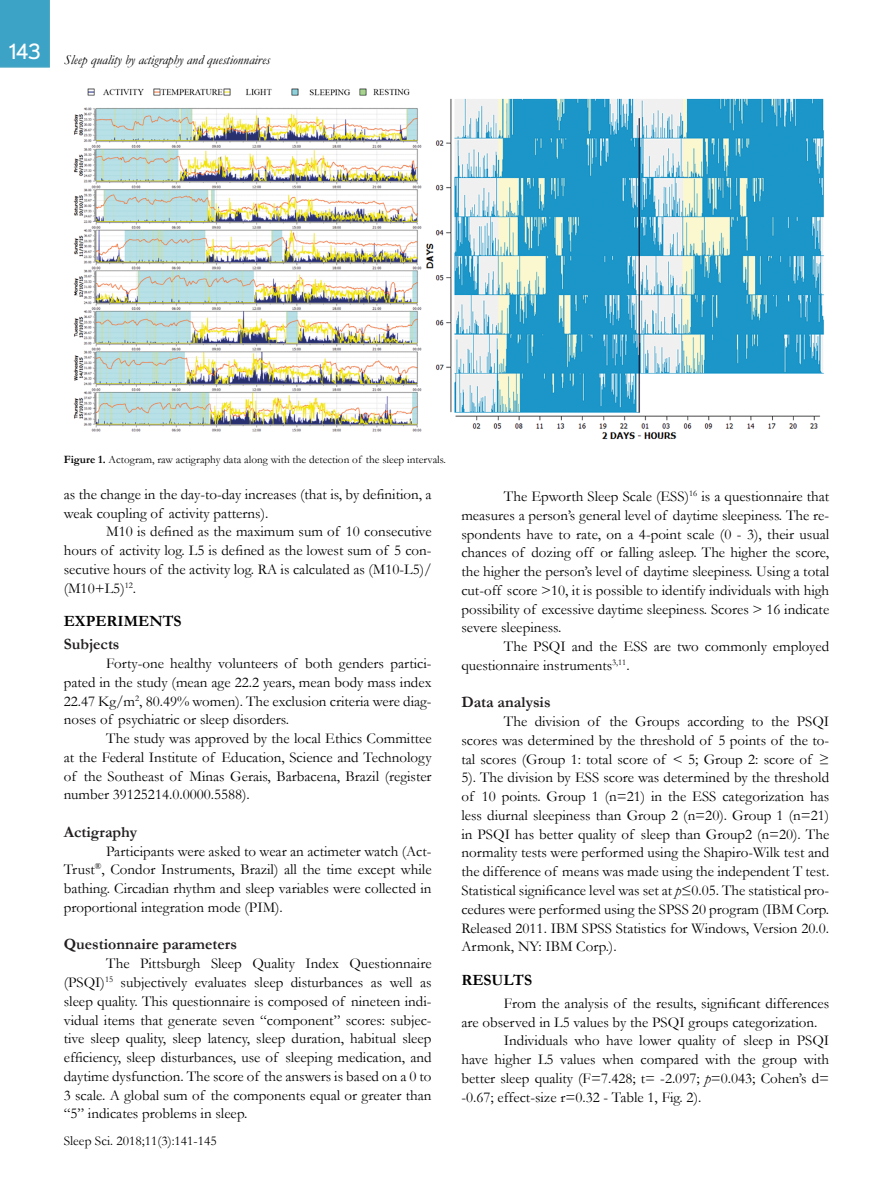
<style>
.page{position:relative;width:893px;height:1191px;background:#fff}
.page>*{position:absolute;margin:0;border:0;box-sizing:border-box;transform-origin:0 0}
.t1{font:700 15.75px "Garamond";color:#221e1f}
.t2{font:700 15.75px "Garamond";color:#000}
.t3{font:15px/18.8px "Garamond";color:#000;text-align:justify}
.t4{font:italic 13.5px "Garamond";color:#000}
.t5{font:13.5px "Garamond";color:#000}
.t6{font:11.25px "Garamond";color:#000}
.s1{font-weight:700}
.s2{font-style:italic}
</style>
<div class="page">
<div style="left:0;top:0;width:50px;height:68px;background:#3da3c6"></div>
<img style="left:73px;top:88px;width:751px;height:352px">
<p class="t4" style="left:9px;top:51px;width:262px"><sup>143</sup> Sleep quality by actigraphy and questionnaires</p>
<p class="t6" style="left:64px;top:452px;width:384px"><span class="s1">Figure 1.</span> Actogram, raw actigraphy data along with the detection of the sleep intervals.</p>
<p class="t3" style="left:64px;top:484px;width:369px">as the change in the day-to-day increases (that is, by definition, a weak coupling of activity patterns).</p>
<p class="t3" style="left:64px;top:522px;width:369px;text-indent:43px">M10 is defined as the maximum sum of 10 consecutive hours of activity log. L5 is defined as the lowest sum of 5 con&shy;secutive hours of the activity log. RA is calculated as (M10-L5)/ (M10+L5)<sup>12</sup>.</p>
<p class="t2" style="left:64px;top:610px;width:119px">EXPERIMENTS</p>
<p class="t1" style="left:64px;top:633px;width:57px">Subjects</p>
<p class="t3" style="left:64px;top:653px;width:369px;text-indent:43px">Forty-one healthy volunteers of both genders partici&shy;pated in the study (mean age 22.2 years, mean body mass index 22.47 Kg/m<sup>2</sup>, 80.49% women). The exclusion criteria were diag&shy;noses of psychiatric or sleep disorders.</p>
<p class="t3" style="left:64px;top:728px;width:369px;text-indent:43px">The study was approved by the local Ethics Committee at the Federal Institute of Education, Science and Technology of the Southeast of Minas Gerais, Barbacena, Brazil (register number 39125214.0.0000.5588).</p>
<p class="t1" style="left:64px;top:821px;width:75px">Actigraphy</p>
<p class="t3" style="left:64px;top:841px;width:369px;text-indent:43px">Participants were asked to wear an actimeter watch (Act-Trust<sup>®</sup>, Condor Instruments, Brazil) all the time except while bathing. Circadian rhythm and sleep variables were collected in proportional integration mode (PIM).</p>
<p class="t1" style="left:64px;top:933px;width:175px">Questionnaire parameters</p>
<p class="t3" style="left:64px;top:953px;width:369px;text-indent:43px">The Pittsburgh Sleep Quality Index Questionnaire (PSQI)<sup>15</sup> subjectively evaluates sleep disturbances as well as sleep quality. This questionnaire is composed of nineteen indi&shy;vidual items that generate seven “component” scores: subjec&shy;tive sleep quality, sleep latency, sleep duration, habitual sleep efficiency, sleep disturbances, use of sleeping medication, and daytime dysfunction. The score of the answers is based on a 0 to 3 scale. A global sum of the components equal or greater than “5” indicates problems in sleep.</p>
<p class="t5" style="left:64px;top:1131px;width:155px">Sleep Sci. 2018;11(3):141-145</p>
<p class="t3" style="left:461px;top:486px;width:369px;text-indent:43px">The Epworth Sleep Scale (ESS)<sup>16</sup> is a questionnaire that measures a person’s general level of daytime sleepiness. The re&shy;spondents have to rate, on a 4-point scale (0 - 3), their usual chances of dozing off or falling asleep. The higher the score, the higher the person’s level of daytime sleepiness. Using a total cut-off score &gt;10, it is possible to identify individuals with high possibility of excessive daytime sleepiness. Scores &gt; 16 indicate severe sleepiness.</p>
<p class="t3" style="left:461px;top:636px;width:369px;text-indent:43px">The PSQI and the ESS are two commonly employed questionnaire instruments<sup>3,11</sup>.</p>
<p class="t1" style="left:461px;top:691px;width:91px">Data analysis</p>
<p class="t3" style="left:461px;top:711px;width:369px;text-indent:43px">The division of the Groups according to the PSQI scores was determined by the threshold of 5 points of the to&shy;tal scores (Group 1: total score of &lt; 5; Group 2: score of ≥ 5). The division by ESS score was determined by the threshold of 10 points. Group 1 (n=21) in the ESS categorization has less diurnal sleepiness than Group 2 (n=20). Group 1 (n=21) in PSQI has better quality of sleep than Group2 (n=20). The normality tests were performed using the Shapiro-Wilk test and the difference of means was made using the independent T test.<br>Statistical significance level was set at <span class="s2">p</span>≤0.05. The statistical pro&shy;cedures were performed using the SPSS 20 program (IBM Corp.<br>Released 2011. IBM SPSS Statistics for Windows, Version 20.0.<br>Armonk, NY: IBM Corp.).</p>
<p class="t2" style="left:461px;top:969px;width:72px">RESULTS</p>
<p class="t3" style="left:504px;top:993px;width:327px">From the analysis of the results, significant differences</p>
<p class="t3" style="left:461px;top:1012px;width:357px">are observed in L5 values by the PSQI groups categorization.</p>
<p class="t3" style="left:504px;top:1031px;width:327px">Individuals who have lower quality of sleep in PSQI</p>
<p class="t3" style="left:461px;top:1049px;width:369px">have higher L5 values when compared with the group with</p>
<p class="t3" style="left:461px;top:1068px;width:369px">better sleep quality (F=7.428; t= -2.097; <span class="s2">p</span>=0.043; Cohen’s d=</p>
<p class="t3" style="left:461px;top:1087px;width:241px">-0.67; effect-size r=0.32 - Table 1, Fig. 2).</p>
</div>
